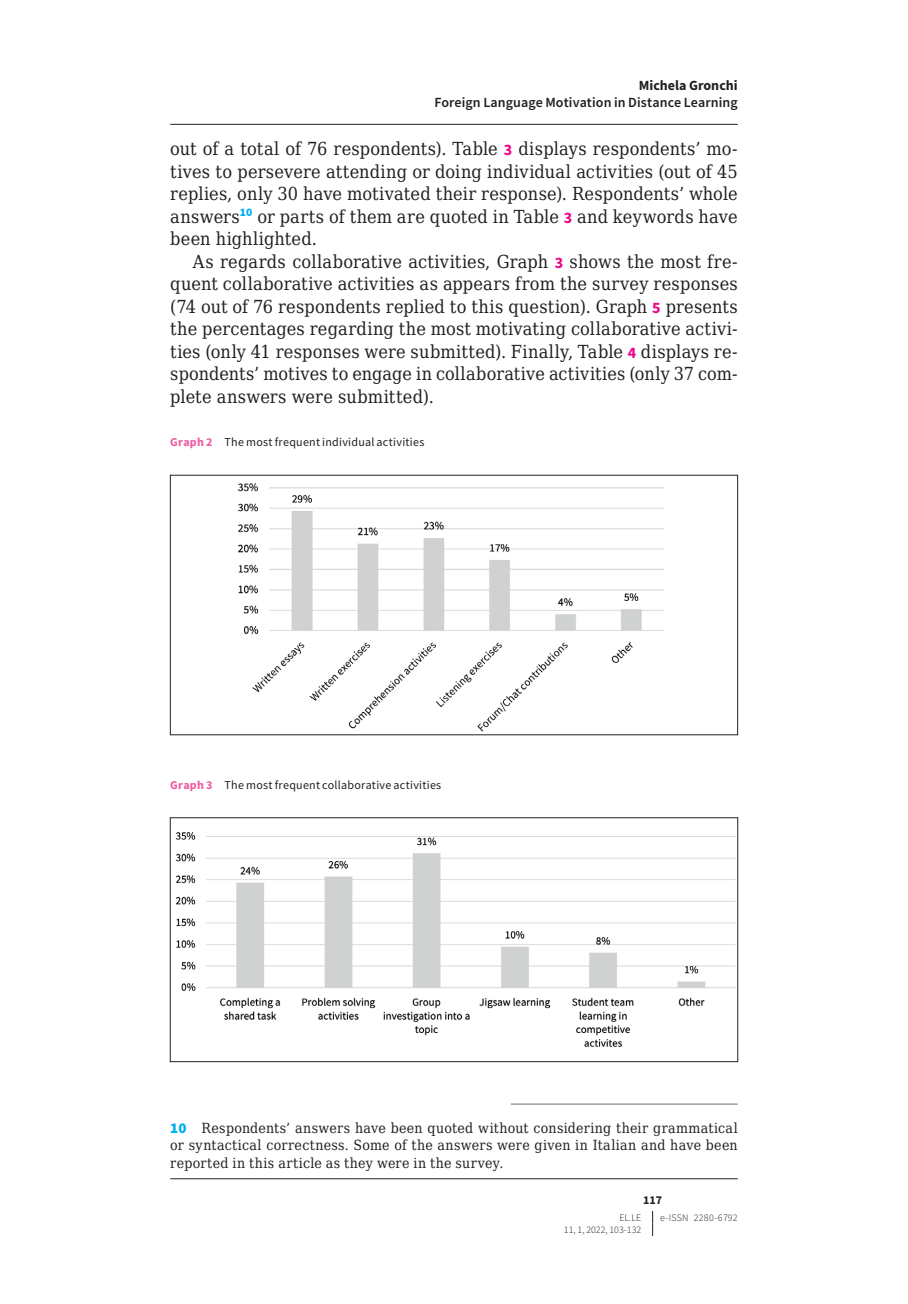
<style>
.page{position:relative;width:908px;height:1304px;background:#fff}
.page>*{position:absolute;margin:0;border:0;box-sizing:border-box;transform-origin:0 0}
.t1{font:18px/22.6px "DejaVu Serif Condensed";letter-spacing:.01em;color:#231f20;text-align:justify}
.t2{font:14px/17.6px "DejaVu Serif Condensed";letter-spacing:.025em;color:#231f20;text-align:justify}
.t3{font:600 14px "Source Sans Pro";letter-spacing:.005em;color:#231f20}
.t4{font:700 14px "Source Sans Pro";color:#231f20}
.t5{font:12px "Source Sans Pro";letter-spacing:.025em;color:#231f20}
.t6{font:700 12px "Source Sans Pro";color:#231f20}
.t7{font:300 10px "Source Sans Pro";color:#231f20}
.t8{font:300 10px "Source Sans Pro";letter-spacing:.02em;color:#231f20}
.s1{font-family:"Source Sans Pro";font-weight:700;font-size:16px;color:#ed028c}
.s2{font-weight:700;color:#ef59a1}
.s3{font-family:"Source Sans Pro";font-weight:900;font-size:15px;color:#00aeef}
</style>
<div class="page">
<svg style="left:652px;top:1211px;width:1px;height:25px"></svg>
<img style="left:238px;top:483px;width:427px;height:249px">
<img style="left:175px;top:831px;width:560px;height:217px">
<div style="left:170px;top:818px;width:567px;height:244px;border:1px solid #231f20"></div>
<hr style="left:510px;top:1104px;width:227px;height:1px;background:#6c6d70">
<hr style="left:170px;top:124px;width:567px;height:1px;background:#231f20">
<hr style="left:170px;top:1178px;width:567px;height:1px;background:#231f20">
<p class="t4" style="left:638px;top:76px;width:100px">Michela Gronchi</p>
<p class="t3" style="left:434px;top:94px;width:305px">Foreign Language Motivation in Distance Learning</p>
<p class="t1" style="left:170px;top:137px;width:568px">out of a total of 76 respondents). Table <span class="s1">3</span> displays respondents’ mo&shy;tives to persevere attending or doing individual activities (out of 45 replies, only 30 have motivated their response). Respondents’ whole answers<sup>10</sup> or parts of them are quoted in Table <span class="s1">3</span> and keywords have been highlighted.</p>
<p class="t1" style="left:170px;top:250px;width:568px;text-indent:23px">As regards collaborative activities, Graph <span class="s1">3</span> shows the most fre&shy;quent collaborative activities as appears from the survey responses (74 out of 76 respondents replied to this question). Graph <span class="s1">5</span> presents the percentages regarding the most motivating collaborative activi&shy;ties (only 41 responses were submitted). Finally, Table <span class="s1">4</span> displays re&shy;spondents’ motives to engage in collaborative activities (only 37 com&shy;plete answers were submitted).</p>
<p class="t5" style="left:170px;top:434px;width:255px"><span class="s2">Graph 2</span> The most frequent individual activities</p>
<p class="t5" style="left:170px;top:777px;width:272px"><span class="s2">Graph 3</span> The most frequent collaborative activities</p>
<p class="t2" style="left:170px;top:1119px;width:568px"><span class="s3">10</span> Respondents’ answers have been quoted without considering their grammatical or syntactical correctness. Some of the answers were given in Italian and have been reported in this article as they were in the survey.</p>
<p class="t6" style="left:642px;top:1192px;width:21px">117</p>
<p class="t7" style="left:619px;top:1211px;width:23px">EL.LE</p>
<p class="t8" style="left:660px;top:1211px;width:79px">e-ISSN 2280-6792</p>
<p class="t7" style="left:563px;top:1224px;width:79px">11, 1, 2022, 103-132</p>
</div>
